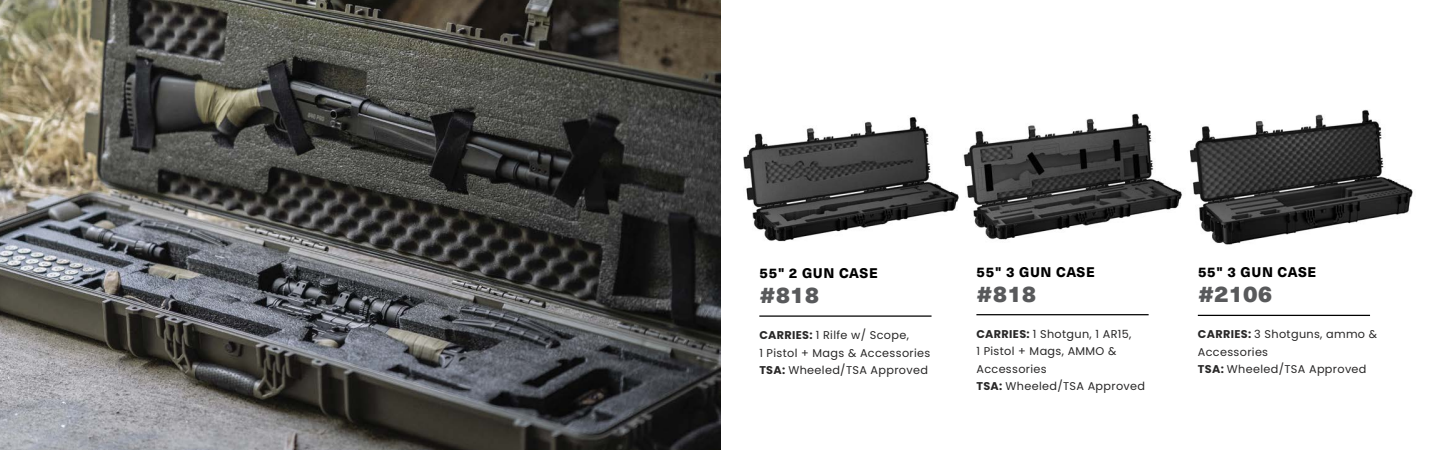
<style>
.page{position:relative;width:1440px;height:450px;background:#fff}
.page>*{position:absolute;margin:0;border:0;box-sizing:border-box;transform-origin:0 0}
.t1{font:900 22.5px "Neue Haas Unica W1 G";color:#58595b}
.t2{font:800 13.75px "Neue Haas Unica W1 G";letter-spacing:.045em;color:#000}
.t3{font:11.25px/17.5px "Poppins";letter-spacing:.03em;color:#282727}
.s1{font-weight:700}
</style>
<div class="page">
<img style="left:0;top:0;width:721px;height:450px">
<img style="left:1189px;top:109px;width:224px;height:136px">
<hr style="left:1198px;top:315px;width:172px;height:1px;background:#000">
<img style="left:963px;top:113px;width:219px;height:127px">
<hr style="left:976px;top:314px;width:173px;height:1px;background:#000">
<img style="left:743px;top:117px;width:216px;height:125px">
<hr style="left:759px;top:315px;width:173px;height:2px;background:#000">
<p class="t2" style="left:760px;top:262px;width:120px">55" 2 GUN CASE</p>
<h1 class="t1" style="left:760px;top:277px;width:61px">#818</h1>
<p class="t3" style="left:759px;top:326px;width:173px"><span class="s1">CARRIES:</span> 1 Rilfe w/ Scope,<br>1 Pistol + Mags &amp; Accessories<br><span class="s1">TSA:</span> Wheeled/TSA Approved</p>
<p class="t2" style="left:977px;top:261px;width:120px">55" 3 GUN CASE</p>
<h1 class="t1" style="left:977px;top:276px;width:61px">#818</h1>
<p class="t3" style="left:976px;top:325px;width:170px"><span class="s1">CARRIES:</span> 1 Shotgun, 1 AR15,<br>1 Pistol + Mags, AMMO &amp;<br>Accessories<br><span class="s1">TSA:</span> Wheeled/TSA Approved</p>
<p class="t2" style="left:1198px;top:262px;width:120px">55" 3 GUN CASE</p>
<h1 class="t1" style="left:1198px;top:276px;width:76px">#2106</h1>
<p class="t3" style="left:1198px;top:326px;width:181px"><span class="s1">CARRIES:</span> 3 Shotguns, ammo &amp;<br>Accessories<br><span class="s1">TSA:</span> Wheeled/TSA Approved</p>
</div>
